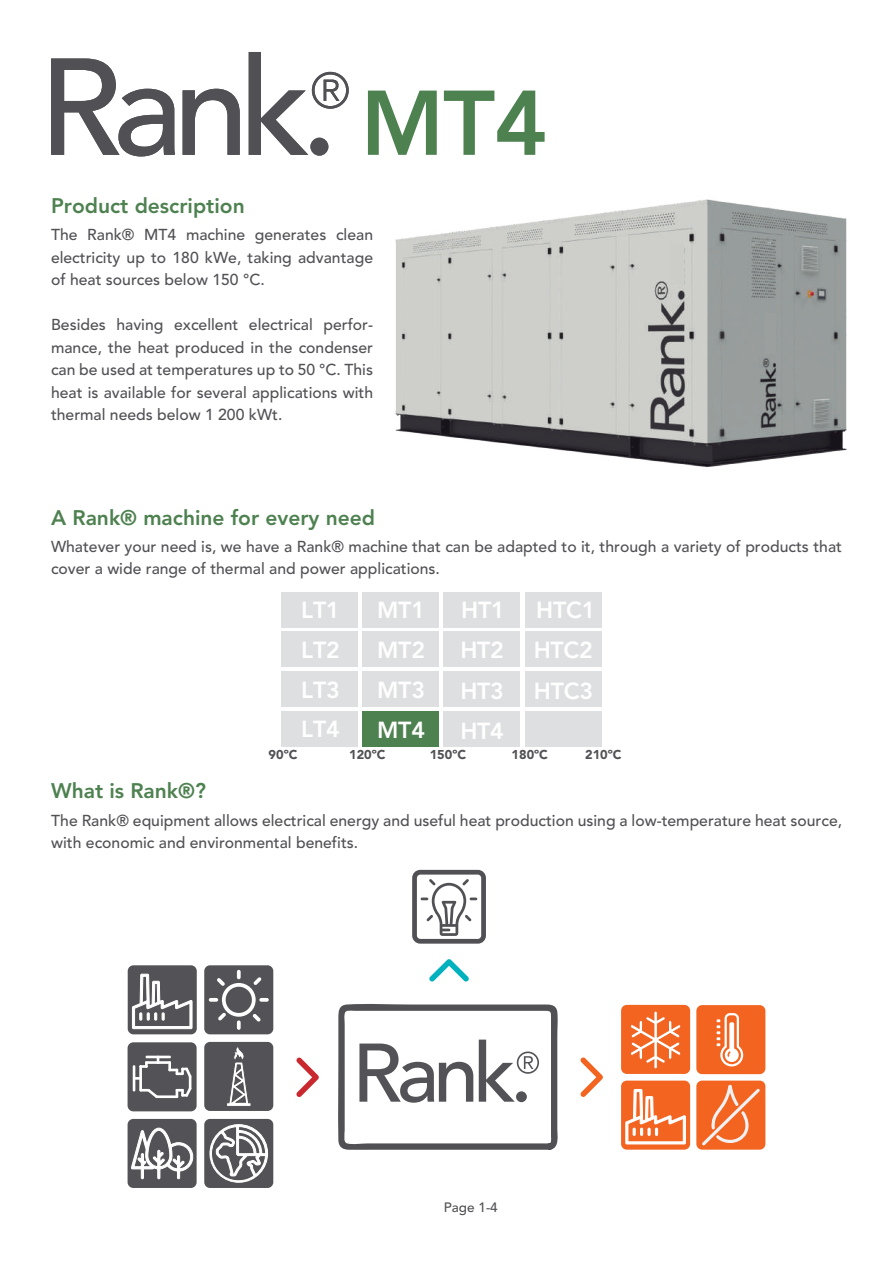
<style>
.page{position:relative;width:893px;height:1263px;background:#fff}
.page>*{position:absolute;margin:0;border:0;box-sizing:border-box;transform-origin:0 0}
.t1{font:800 90.75px "Avenir";color:#4e8150}
.t2{font:800 23.1px "Avenir";letter-spacing:-.01em;color:#fff}
.t3{font:800 21px "Avenir";color:#4e8150}
.t4{font:500 15.75px/22.5px "Avenir";color:#515054}
.t5{font:500 13.5px "Avenir";color:#515054}
.t6{font:900 12.75px "Avenir";color:#515054}
</style>
<div class="page">
<svg style="left:51px;top:52px;width:298px;height:104px"></svg>
<div style="left:412px;top:870px;width:74px;height:74px;border:5px solid #515054;border-radius:6px"></div>
<svg style="left:421px;top:879px;width:56px;height:57px"></svg>
<div style="left:621px;top:1005px;width:69px;height:69px;background:#f36421;border-radius:6px"></div>
<div style="left:696px;top:1005px;width:69px;height:69px;background:#f36421;border-radius:6px"></div>
<svg style="left:717px;top:1013px;width:26px;height:53px"></svg>
<div style="left:696px;top:1080px;width:69px;height:70px;background:#f36421;border-radius:6px"></div>
<svg style="left:296px;top:1057px;width:23px;height:40px"></svg>
<svg style="left:580px;top:1057px;width:23px;height:40px"></svg>
<svg style="left:338px;top:1004px;width:220px;height:146px"></svg>
<svg style="left:429px;top:959px;width:40px;height:23px"></svg>
<div style="left:204px;top:1042px;width:69px;height:69px;background:#535256;border-radius:6px"></div>
<svg style="left:227px;top:1047px;width:24px;height:59px"></svg>
<div style="left:128px;top:1042px;width:69px;height:69px;background:#535256;border-radius:6px"></div>
<svg style="left:133px;top:1055px;width:59px;height:43px"></svg>
<div style="left:128px;top:1119px;width:69px;height:69px;background:#535256;border-radius:6px"></div>
<svg style="left:131px;top:1127px;width:62px;height:52px"></svg>
<div style="left:204px;top:1119px;width:69px;height:69px;background:#535256;border-radius:6px"></div>
<svg style="left:209px;top:1124px;width:59px;height:59px"></svg>
<div style="left:128px;top:965px;width:69px;height:69px;background:#535256;border-radius:6px"></div>
<svg style="left:132px;top:965px;width:61px;height:64px"></svg>
<div style="left:204px;top:965px;width:69px;height:69px;background:#535256;border-radius:6px"></div>
<svg style="left:209px;top:970px;width:60px;height:60px"></svg>
<div style="left:621px;top:1080px;width:69px;height:70px;background:#f36421;border-radius:6px"></div>
<svg style="left:625px;top:1004px;width:61px;height:140px"></svg>
<svg style="left:702px;top:1084px;width:58px;height:62px"></svg>
<img style="left:395px;top:199px;width:452px;height:268px">
<div style="left:525px;top:671px;width:77px;height:35px;background:#dedfe0"></div>
<div style="left:443px;top:672px;width:77px;height:35px;background:#dedfe0"></div>
<div style="left:362px;top:672px;width:77px;height:35px;background:#dedfe0"></div>
<div style="left:281px;top:672px;width:77px;height:35px;background:#dedfe0"></div>
<div style="left:525px;top:632px;width:77px;height:35px;background:#dedfe0"></div>
<div style="left:443px;top:632px;width:77px;height:35px;background:#dedfe0"></div>
<div style="left:362px;top:632px;width:77px;height:35px;background:#dedfe0"></div>
<div style="left:281px;top:632px;width:77px;height:35px;background:#dedfe0"></div>
<div style="left:525px;top:592px;width:77px;height:35px;background:#dedfe0"></div>
<div style="left:443px;top:592px;width:77px;height:35px;background:#dedfe0"></div>
<div style="left:362px;top:592px;width:77px;height:35px;background:#dedfe0"></div>
<div style="left:281px;top:592px;width:77px;height:35px;background:#dedfe0"></div>
<div style="left:525px;top:711px;width:77px;height:35px;background:#dedfe0"></div>
<div style="left:443px;top:711px;width:77px;height:36px;background:#dedfe0"></div>
<div style="left:362px;top:711px;width:77px;height:36px;background:#4e8150"></div>
<div style="left:281px;top:711px;width:77px;height:36px;background:#dedfe0"></div>
<div style="left:671px;top:243px;width:13px;height:42px;background:#ccccc8"></div>
<div style="left:765px;top:314px;width:11px;height:40px;background:#9ba09f"></div>
<h3 class="t3" style="left:51px;top:194px;width:195px">Product description</h3>
<h1 class="t1" style="left:360px;top:70px;width:189px">MT4</h1>
<p class="t4" style="left:51px;top:224px;width:324px;text-align:justify">The Rank® MT4 machine generates clean electricity up to 180 kWe, taking advantage of heat sources below 150 °C.</p>
<p class="t4" style="left:51px;top:314px;width:324px;text-align:justify">Besides having excellent electrical perfor&shy;mance, the heat produced in the condenser can be used at temperatures up to 50 °C. This heat is available for several applications with thermal needs below 1 200 kWt.</p>
<h3 class="t3" style="left:51px;top:506px;width:326px">A Rank® machine for every need</h3>
<p class="t4" style="left:51px;top:535px;width:792px">Whatever your need is, we have a Rank® machine that can be adapted to it, through a variety of products that cover a wide range of thermal and power applications.</p>
<h2 class="t2" style="left:301px;top:596px;width:40px">LT1</h2>
<h2 class="t2" style="left:377px;top:596px;width:49px">MT1</h2>
<h2 class="t2" style="left:461px;top:596px;width:45px">HT1</h2>
<h2 class="t2" style="left:536px;top:596px;width:61px">HTC1</h2>
<h2 class="t2" style="left:301px;top:636px;width:40px">LT2</h2>
<h2 class="t2" style="left:377px;top:636px;width:49px">MT2</h2>
<h2 class="t2" style="left:460px;top:636px;width:45px">HT2</h2>
<h2 class="t2" style="left:534px;top:636px;width:61px">HTC2</h2>
<h2 class="t2" style="left:301px;top:676px;width:40px">LT3</h2>
<h2 class="t2" style="left:377px;top:676px;width:49px">MT3</h2>
<h2 class="t2" style="left:460px;top:677px;width:45px">HT3</h2>
<h2 class="t2" style="left:534px;top:677px;width:61px">HTC3</h2>
<h2 class="t2" style="left:301px;top:716px;width:40px">LT4</h2>
<h2 class="t2" style="left:377px;top:716px;width:49px">MT4</h2>
<h2 class="t2" style="left:460px;top:717px;width:45px">HT4</h2>
<p class="t6" style="left:269px;top:747px;width:30px">90ºC</p>
<p class="t6" style="left:349px;top:747px;width:38px">120ºC</p>
<p class="t6" style="left:430px;top:747px;width:38px">150ºC</p>
<p class="t6" style="left:512px;top:747px;width:38px">180ºC</p>
<p class="t6" style="left:585px;top:747px;width:38px">210ºC</p>
<h3 class="t3" style="left:51px;top:778px;width:156px">What is Rank®?</h3>
<p class="t4" style="left:51px;top:810px;width:792px">The Rank® equipment allows electrical energy and useful heat production using a low-temperature heat source, with economic and environmental benefits.</p>
<p class="t5" style="left:444px;top:1199px;width:55px">Page 1-4</p>
</div>
